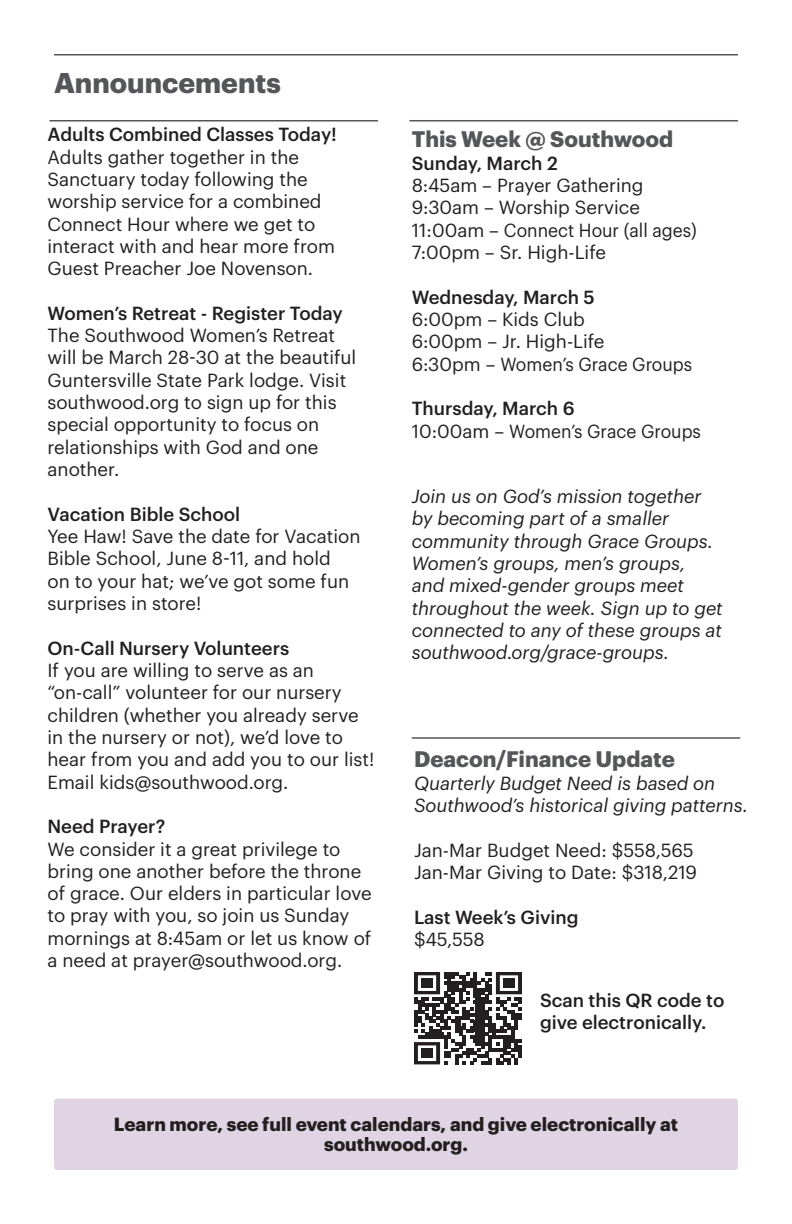
<style>
.page{position:relative;width:792px;height:1224px;background:#fff}
.page>*{position:absolute;margin:0;border:0;box-sizing:border-box;transform-origin:0 0}
.t1{font:700 28px "Graphik";color:#555659}
.t2{font:700 22px "Graphik";color:#555659}
.t3{font:18.6px/22.4px "Graphik";color:#231f20}
.t4{font:italic 18.6px/22.4px "Graphik";color:#231f20}
.t5{font:500 18.6px/22.4px "Graphik";color:#231f20}
.t6{font:700 18.6px "Graphik";color:#231f20}
</style>
<div class="page">
<hr style="left:54px;top:54px;width:684px;height:2px;background:#555659">
<hr style="left:50px;top:120px;width:328px;height:2px;background:#555659">
<div style="left:54px;top:1099px;width:684px;height:71px;background:#e0d3e4;border-radius:3px"></div>
<hr style="left:410px;top:120px;width:328px;height:1px;background:#555659">
<hr style="left:412px;top:737px;width:328px;height:2px;background:#555659">
<svg style="left:414px;top:972px;width:108px;height:92px"></svg>
<div style="left:421px;top:978px;width:12px;height:10px;background:#231f20"></div>
<div style="left:503px;top:978px;width:12px;height:10px;background:#231f20"></div>
<div style="left:421px;top:1048px;width:12px;height:10px;background:#231f20"></div>
<p class="t1" style="left:54px;top:61px;width:228px">Announcements</p>
<p class="t5" style="left:48px;top:122px;width:291px">Adults Combined Classes Today!</p>
<p class="t3" style="left:48px;top:144px;width:289px">Adults gather together in the<br>Sanctuary today following the worship service for a combined<br>Connect Hour where we get to interact with and hear more from<br>Guest Preacher Joe Novenson.</p>
<p class="t5" style="left:48px;top:300px;width:297px">Women’s Retreat - Register Today</p>
<p class="t3" style="left:48px;top:323px;width:310px">The Southwood Women’s Retreat will be March 28-30 at the beautiful<br>Guntersville State Park lodge. Visit southwood.org to sign up for this special opportunity to focus on relationships with God and one another.</p>
<p class="t5" style="left:48px;top:501px;width:194px">Vacation Bible School</p>
<p class="t3" style="left:48px;top:524px;width:314px">Yee Haw! Save the date for Vacation<br>Bible School, June 8-11, and hold<br>on to your hat; we’ve got some fun surprises in store!</p>
<p class="t5" style="left:48px;top:635px;width:243px">On-Call Nursery Volunteers</p>
<p class="t3" style="left:48px;top:657px;width:328px">If you are willing to serve as an “on-call” volunteer for our nursery children (whether you already serve in the nursery or not), we’d love to hear from you and add you to our list!<br>Email kids@southwood.org.</p>
<p class="t5" style="left:48px;top:814px;width:119px">Need Prayer?</p>
<p class="t3" style="left:48px;top:836px;width:326px">We consider it a great privilege to bring one another before the throne of grace. Our elders in particular love to pray with you, so join us Sunday mornings at 8:45am or let us know of a need at prayer@southwood.org.</p>
<p class="t2" style="left:412px;top:122px;width:263px">This Week @ Southwood</p>
<p class="t5" style="left:412px;top:150px;width:148px">Sunday, March 2</p>
<p class="t3" style="left:412px;top:173px;width:233px">8:45am – Prayer Gathering</p>
<p class="t3" style="left:412px;top:195px;width:230px">9:30am – Worship Service</p>
<p class="t3" style="left:412px;top:217px;width:287px">11:00am – Connect Hour (all ages)</p>
<p class="t3" style="left:412px;top:239px;width:196px">7:00pm – Sr. High-Life</p>
<p class="t5" style="left:412px;top:284px;width:185px">Wednesday, March 5</p>
<p class="t3" style="left:412px;top:306px;width:175px">6:00pm – Kids Club</p>
<p class="t3" style="left:412px;top:329px;width:194px">6:00pm – Jr. High-Life</p>
<p class="t3" style="left:412px;top:351px;width:282px">6:30pm – Women’s Grace Groups</p>
<p class="t5" style="left:412px;top:396px;width:164px">Thursday, March 6</p>
<p class="t3" style="left:412px;top:418px;width:291px">10:00am – Women’s Grace Groups</p>
<p class="t4" style="left:412px;top:484px;width:312px">Join us on God’s mission together by becoming part of a smaller community through Grace Groups.<br>Women’s groups, men’s groups,<br>and mixed-gender groups meet throughout the week. Sign up to get connected to any of these groups at southwood.org/grace-groups.</p>
<p class="t2" style="left:414px;top:742px;width:262px">Deacon/Finance Update</p>
<p class="t4" style="left:414px;top:770px;width:335px">Quarterly Budget Need is based on<br>Southwood’s historical giving patterns.</p>
<p class="t3" style="left:414px;top:837px;width:281px">Jan-Mar Budget Need: $558,565</p>
<p class="t3" style="left:414px;top:860px;width:285px">Jan-Mar Giving to Date: $318,219</p>
<p class="t5" style="left:414px;top:904px;width:166px">Last Week’s Giving</p>
<p class="t3" style="left:414px;top:926px;width:72px">$45,558</p>
<p class="t5" style="left:540px;top:987px;width:186px">Scan this QR code to give electronically.</p>
<p class="t6" style="left:114px;top:1110px;width:566px">Learn more, see full event calendars, and give electronically at</p>
<p class="t6" style="left:324px;top:1130px;width:145px">southwood.org.</p>
</div>
